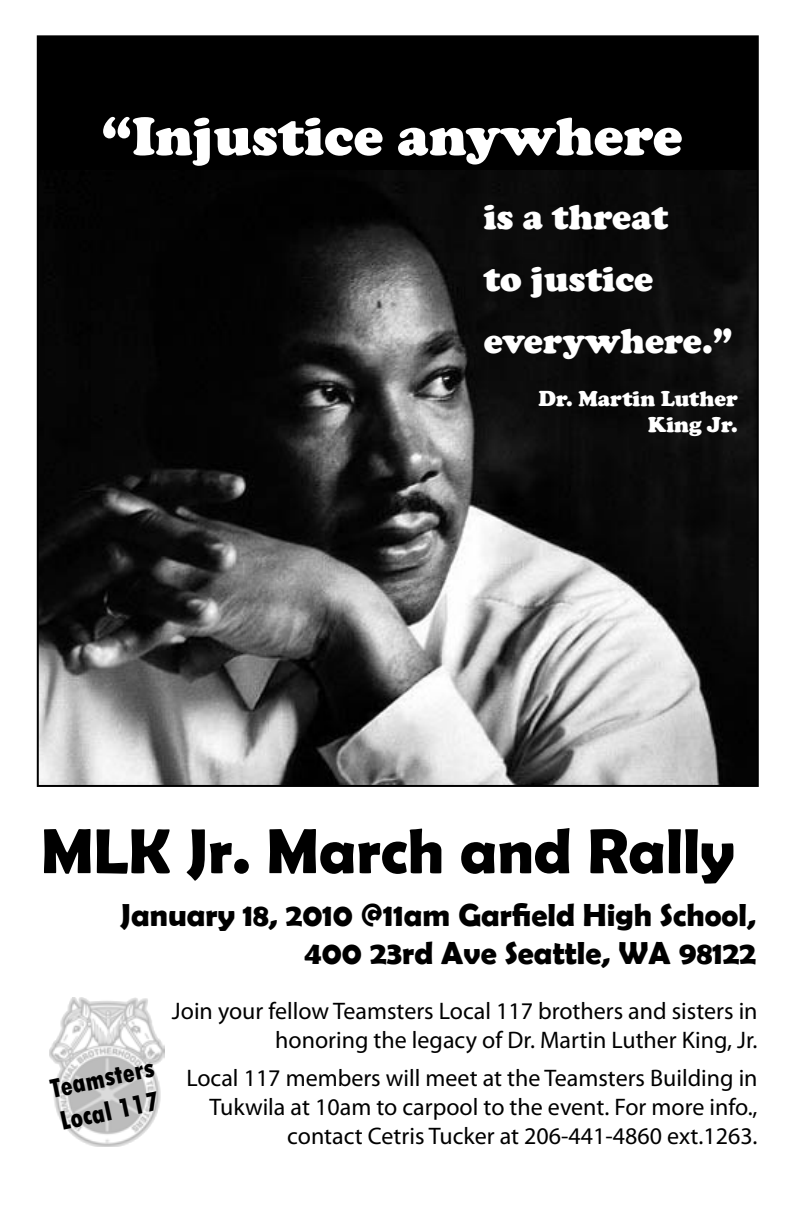
<style>
.page{position:relative;width:792px;height:1224px;background:#fff}
.page>*{position:absolute;margin:0;border:0;box-sizing:border-box;transform-origin:0 0}
.t1{font:700 64px "Berlin Sans FB Demi";color:#000}
.t2{font:900 56px "Cooper";color:#fff}
.t3{font:900 36px/62px "Cooper";color:#fff}
.t4{font:700 32px/38.4px "Berlin Sans FB Demi";color:#000;text-align:right}
.t5{font:800 condensed 28px/33.6px "Tw Cen";color:#000}
.t6{font:24px/28.8px "Myriad Pro";color:#000;text-align:right}
.t7{font:900 22px/26.4px "Cooper";color:#fff;text-align:right}
</style>
<div class="page">
<div style="left:38px;top:36px;width:720px;height:750px;background:#000"></div>
<img style="left:40px;top:171px;width:716px;height:613px">
<img style="left:50px;top:998px;width:115px;height:149px">
<h2 class="t2" style="left:101px;top:104px;width:583px">“Injustice anywhere</h2>
<h3 class="t3" style="left:484px;top:186px;width:251px">is a threat<br>to justice everywhere.”</h3>
<p class="t7" style="left:538px;top:385px;width:201px">Dr. Martin Luther<br>King Jr.</p>
<h1 class="t1" style="left:41px;top:814px;width:695px">MLK Jr. March and Rally</h1>
<h3 class="t4" style="left:120px;top:895px;width:637px">January 18, 2010 @11am Garfield High School,<br>400 23rd Ave Seattle, WA 98122</h3>
<p class="t5" style="left:47px;top:1073px;width:107px;rotate:-12deg">Teamsters<br>Local 117</p>
<p class="t6" style="left:172px;top:997px;width:587px">Join your fellow Teamsters Local 117 brothers and sisters in honoring the legacy of Dr. Martin Luther King, Jr.</p>
<p class="t6" style="left:186px;top:1063px;width:573px">Local 117 members will meet at the Teamsters Building in<br>Tukwila at 10am to carpool to the event. For more info., contact Cetris Tucker at 206-441-4860 ext.1263.</p>
</div>
